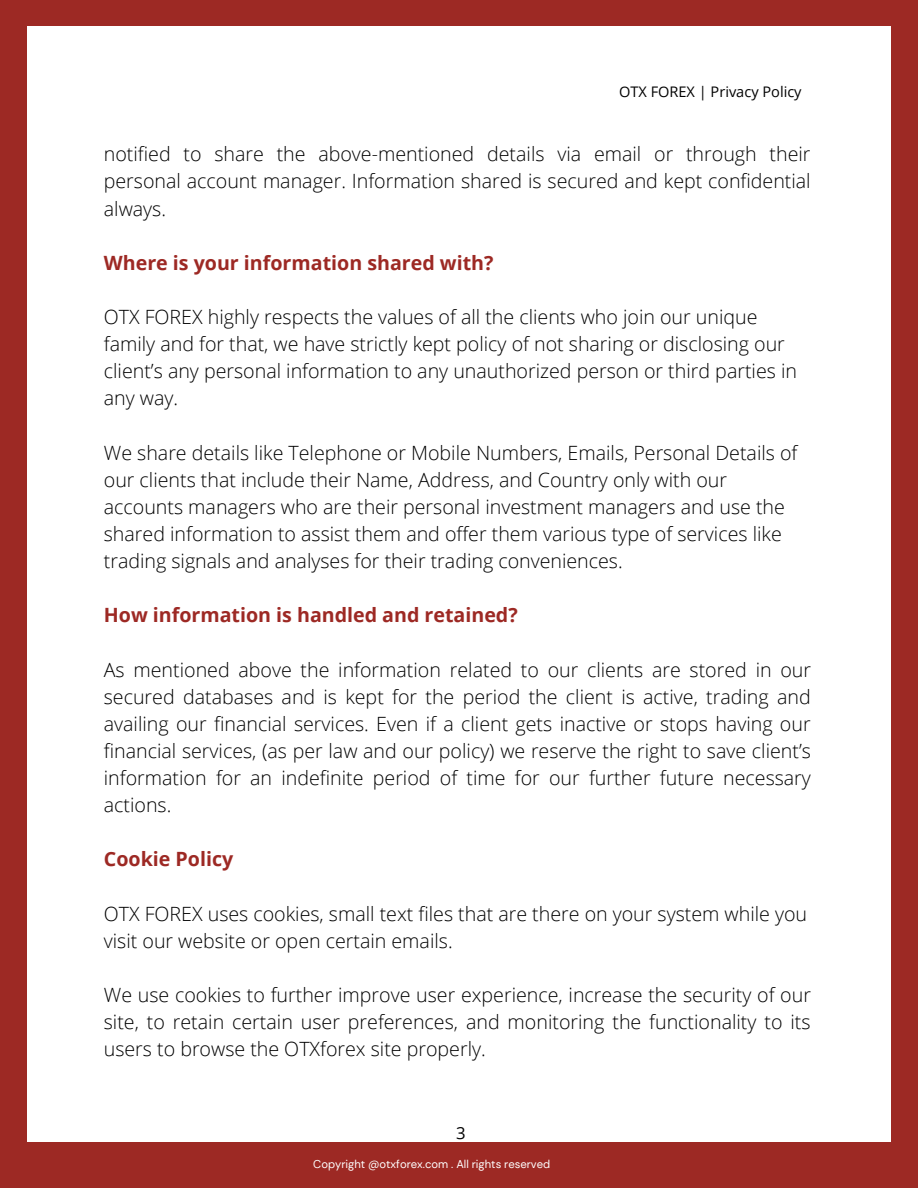
<style>
.page{position:relative;width:918px;height:1188px;background:#fff}
.page>*{position:absolute;margin:0;border:0;box-sizing:border-box;transform-origin:0 0}
.t1{font:300 19.65px/27.2px "Open Sans";color:#000;text-align:justify}
.t2{font:700 19.65px "Open Sans";color:#9d2924}
.t3{font:16.65px "Open Sans";color:#000}
.t4{font:14.55px "Open Sans";color:#000}
.t5{font:11.25px "DM Sans";color:#fff}
</style>
<div class="page">
<div style="left:0;top:0;width:918px;height:1142px;background:#9d2924"></div>
<div style="left:27px;top:26px;width:863px;height:1118px;background:#fff"></div>
<div style="left:0;top:1142px;width:918px;height:46px;background:#9d2924"></div>
<p class="t4" style="left:619px;top:82px;width:184px">OTX FOREX | Privacy Policy</p>
<p class="t1" style="left:104px;top:140px;width:708px">notified to share the above-mentioned details via email or through their personal account manager. Information shared is secured and kept confidential always.</p>
<p class="t2" style="left:104px;top:249px;width:391px">Where is your information shared with?</p>
<p class="t1" style="left:104px;top:303px;width:695px;text-align:left">OTX FOREX highly respects the values of all the clients who join our unique family and for that, we have strictly kept policy of not sharing or disclosing our client’s any personal information to any unauthorized person or third parties in any way.</p>
<p class="t1" style="left:104px;top:438px;width:695px;text-align:left">We share details like Telephone or Mobile Numbers, Emails, Personal Details of our clients that include their Name, Address, and Country only with our accounts managers who are their personal investment managers and use the shared information to assist them and offer them various type of services like trading signals and analyses for their trading conveniences.</p>
<p class="t2" style="left:104px;top:601px;width:415px">How information is handled and retained?</p>
<p class="t1" style="left:104px;top:655px;width:709px">As mentioned above the information related to our clients are stored in our secured databases and is kept for the period the client is active, trading and availing our financial services. Even if a client gets inactive or stops having our financial services, (as per law and our policy) we reserve the right to save client’s information for an indefinite period of time for our further future necessary actions.</p>
<p class="t2" style="left:104px;top:845px;width:131px">Cookie Policy</p>
<p class="t1" style="left:104px;top:899px;width:705px">OTX FOREX uses cookies, small text files that are there on your system while you visit our website or open certain emails.</p>
<p class="t1" style="left:104px;top:981px;width:709px">We use cookies to further improve user experience, increase the security of our site, to retain certain user preferences, and monitoring the functionality to its users to browse the OTXforex site properly.</p>
<p class="t3" style="left:456px;top:1121px;width:11px">3</p>
<p class="t5" style="left:313px;top:1157px;width:226px">Coighight 020 Otxfocom . All All rights res</p>
<p class="t5" style="left:544px;top:1157px;width:25px">rved</p>
<p class="t5" style="left:297px;top:1157px;width:255px">Copyrpyrt @2@otxforex.rex.com .rights reserved</p>
</div>
